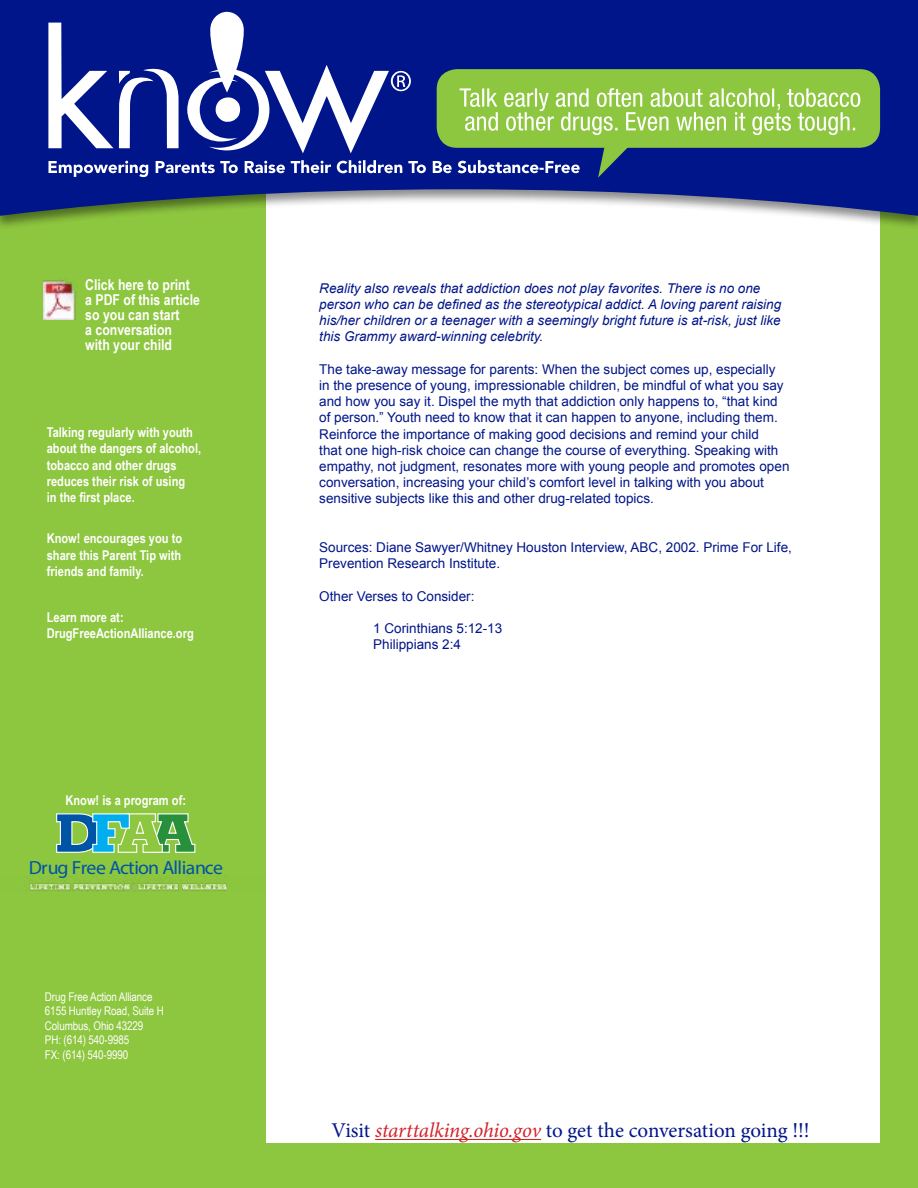
<style>
.page{position:relative;width:918px;height:1188px;background:#fff}
.page>*{position:absolute;margin:0;border:0;box-sizing:border-box;transform-origin:0 0}
.t1{font:21px "Minion Pro";letter-spacing:-.005em;color:#001589}
.t2{font:19.05px "Museo Slab 300";letter-spacing:-.035em;color:#0054a6;scale:1.04 1}
.t3{font:700 15px/15px "Arial Narrow";color:#fff}
.t4{font:13.5px/16.2px "Arial";color:#001589}
.t5{font:italic 13.5px/16.2px "Arial";color:#001589}
.t6{font:700 13.5px/16.2px "Arial Narrow";color:#fff}
.t7{font:12px/14.4px "Arial Narrow";letter-spacing:-.01em;color:#fff}
.s1{font-style:italic;color:#d2232a}
</style>
<div class="page">
<div style="left:258px;top:116px;width:660px;height:1072px;background:#8dc63f"></div>
<div style="left:266px;top:153px;width:614px;height:990px;background:#fff"></div>
<div style="left:0;top:116px;width:262px;height:1072px;background:#8dc63f"></div>
<div style="left:0;top:0;width:918px;height:230px;background:#000;opacity:.45"></div>
<svg style="left:0;top:0;width:918px;height:216px;background:#344695"></svg>
<div style="left:437px;top:69px;width:443px;height:79px;background:#8dc63f;border-radius:20px"></div>
<svg style="left:48px;top:12px;width:812px;height:166px"></svg>
<svg style="left:56px;top:813px;width:140px;height:40px"></svg>
<img style="left:29px;top:875px;width:198px;height:16px">
<img style="left:44px;top:280px;width:32px;height:40px">
<hr style="left:375px;top:1139px;width:166px;height:1px;background:#d2232a">
<p class="t3" style="left:85px;top:277px;width:116px">Click here to print a PDF of this article so you can start<br>a conversation with your child</p>
<p class="t6" style="left:47px;top:424px;width:156px">Talking regularly with youth about the dangers of alcohol, tobacco and other drugs reduces their risk of using<br>in the first place.</p>
<p class="t6" style="left:47px;top:530px;width:137px;text-align:justify">Know! encourages you to share this Parent Tip with friends and family.</p>
<p class="t6" style="left:47px;top:608px;width:149px">Learn more at:<br>DrugFreeActionAlliance.org</p>
<p class="t6" style="left:65px;top:791px;width:122px">Know! is a program of:</p>
<h2 class="t2" style="left:29px;top:856px;width:188px">Drug Free Action Alliance</h2>
<p class="t7" style="left:45px;top:989px;width:120px">Drug Free Action Alliance<br>6155 Huntley Road, Suite H<br>Columbus, Ohio 43229<br>PH: (614) 540-9985<br>FX: (614) 540-9990</p>
<p class="t5" style="left:319px;top:280px;width:464px">Reality also reveals that addiction does not play favorites. There is no one person who can be defined as the stereotypical addict. A loving parent raising his/her children or a teenager with a seemingly bright future is at-risk, just like this Grammy award-winning celebrity.</p>
<p class="t4" style="left:319px;top:361px;width:472px">The take-away message for parents: When the subject comes up, especially<br>in the presence of young, impressionable children, be mindful of what you say and how you say it. Dispel the myth that addiction only happens to, “that kind of person.” Youth need to know that it can happen to anyone, including them.<br>Reinforce the importance of making good decisions and remind your child<br>that one high-risk choice can change the course of everything. Speaking with empathy, not judgment, resonates more with young people and promotes open conversation, increasing your child’s comfort level in talking with you about sensitive subjects like this and other drug-related topics.</p>
<p class="t4" style="left:319px;top:539px;width:474px">Sources: Diane Sawyer/Whitney Houston Interview, ABC, 2002. Prime For Life,<br>Prevention Research Institute.</p>
<p class="t4" style="left:319px;top:588px;width:157px">Other Verses to Consider:</p>
<p class="t4" style="left:373px;top:620px;width:131px">1 Corinthians 5:12-13<br>Philippians 2:4</p>
<h1 class="t1" style="left:332px;top:1117px;width:480px">Visit <span class="s1">starttalking.ohio.gov</span> to get the conversation going !!!</h1>
</div>
